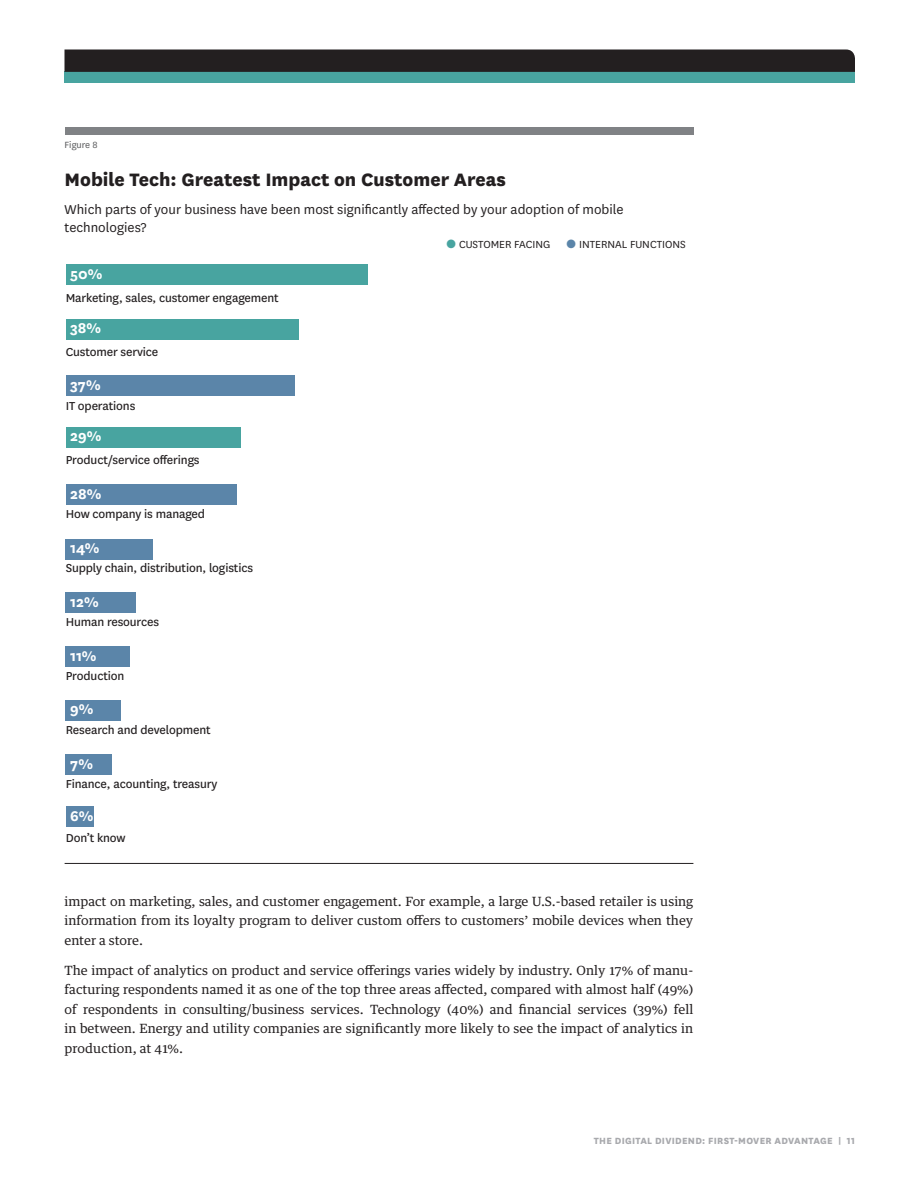
<style>
.page{position:relative;width:918px;height:1188px;background:#fff}
.page>*{position:absolute;margin:0;border:0;box-sizing:border-box;transform-origin:0 0}
.t1{font:800 21px "National HBR";color:#231f20}
.t2{font:700 16.5px "National HBR";color:#fff}
.t3{font:15px/18px "National HBR";color:#231f20}
.t4{font:13.5px "National HBR";letter-spacing:-.01em;color:#231f20}
.body_no_indent{font:12.75px/19.5px "Guardian Text Egyp HBR";color:#231f20;text-align:justify}
.t5{font:12px "National HBR";color:#231f20}
.t6{font:800 10.5px "National HBR";letter-spacing:.025em;color:#a8a9ad}
.t7{font:10.5px "National HBR";color:#57585a}
.s1{color:#48a4a0}
.s2{color:#5b85a9}
</style>
<div class="page">
<div style="left:64px;top:72px;width:791px;height:11px;background:#48a4a0"></div>
<div style="left:64px;top:50px;width:791px;height:22px;background:#231f20"></div>
<div style="left:65px;top:127px;width:628px;height:8px;background:#808285"></div>
<div style="left:66px;top:264px;width:301px;height:21px;background:#48a4a0"></div>
<div style="left:66px;top:319px;width:233px;height:20px;background:#48a4a0"></div>
<div style="left:66px;top:375px;width:228px;height:21px;background:#5b85a9"></div>
<div style="left:66px;top:427px;width:175px;height:20px;background:#48a4a0"></div>
<div style="left:66px;top:484px;width:170px;height:21px;background:#5b85a9"></div>
<div style="left:66px;top:539px;width:87px;height:20px;background:#5b85a9"></div>
<div style="left:66px;top:593px;width:70px;height:20px;background:#5b85a9"></div>
<div style="left:66px;top:647px;width:64px;height:20px;background:#5b85a9"></div>
<div style="left:66px;top:701px;width:55px;height:20px;background:#5b85a9"></div>
<div style="left:66px;top:755px;width:46px;height:20px;background:#5b85a9"></div>
<div style="left:66px;top:807px;width:27px;height:20px;background:#5b85a9"></div>
<hr style="left:65px;top:863px;width:628px;height:1px;background:#231f20">
<p class="t7" style="left:65px;top:138px;width:35px">Figure 8</p>
<p class="t1" style="left:65px;top:164px;width:443px">Mobile Tech: Greatest Impact on Customer Areas</p>
<p class="t3" style="left:65px;top:200px;width:560px">Which parts of your business have been most significantly affected by your adoption of mobile technologies?</p>
<p class="t5" style="left:446px;top:236px;width:106px"><span class="s1">●</span> CUSTOMER FACING</p>
<p class="t5" style="left:566px;top:236px;width:121px"><span class="s2">●</span> INTERNAL FUNCTIONS</p>
<p class="t2" style="left:70px;top:262px;width:34px">50%</p>
<p class="t4" style="left:66px;top:289px;width:215px">Marketing, sales, customer engagement</p>
<p class="t2" style="left:70px;top:317px;width:32px">38%</p>
<p class="t4" style="left:66px;top:343px;width:94px">Customer service</p>
<p class="t2" style="left:70px;top:373px;width:32px">37%</p>
<p class="t2" style="left:70px;top:425px;width:33px">29%</p>
<p class="t4" style="left:66px;top:397px;width:71px">IT operations</p>
<p class="t4" style="left:66px;top:451px;width:135px">Product/service offerings</p>
<p class="t2" style="left:70px;top:482px;width:33px">28%</p>
<p class="t4" style="left:66px;top:505px;width:141px">How company is managed</p>
<p class="t2" style="left:70px;top:537px;width:31px">14%</p>
<p class="t4" style="left:66px;top:559px;width:189px">Supply chain, distribution, logistics</p>
<p class="t2" style="left:70px;top:590px;width:30px">12%</p>
<p class="t4" style="left:66px;top:613px;width:95px">Human resources</p>
<p class="t2" style="left:70px;top:644px;width:28px">11%</p>
<p class="t4" style="left:66px;top:667px;width:60px">Production</p>
<p class="t2" style="left:70px;top:697px;width:25px">9%</p>
<p class="t4" style="left:66px;top:721px;width:147px">Research and development</p>
<p class="t2" style="left:70px;top:752px;width:24px">7%</p>
<p class="t2" style="left:70px;top:804px;width:25px">6%</p>
<p class="t4" style="left:66px;top:775px;width:153px">Finance, acounting, treasury</p>
<p class="t4" style="left:66px;top:829px;width:62px">Don’t know</p>
<p class="body_no_indent" style="left:64px;top:890px;width:630px">impact on marketing, sales, and customer engagement. For example, a large U.S.-based retailer is using information from its loyalty program to deliver custom offers to customers’ mobile devices when they enter a store.</p>
<p class="body_no_indent" style="left:64px;top:959px;width:630px">The impact of analytics on product and service offerings varies widely by industry. Only 17% of manu&shy;facturing respondents named it as one of the top three areas affected, compared with almost half (49%) of respondents in consulting/business services. Technology (40%) and financial services (39%) fell in between. Energy and utility companies are significantly more likely to see the impact of analytics in production, at 41%.</p>
<p class="t6" style="left:594px;top:1134px;width:263px">THE DIGITAL DIVIDEND: FIRST-MOVER ADVANTAGE | 11</p>
</div>
